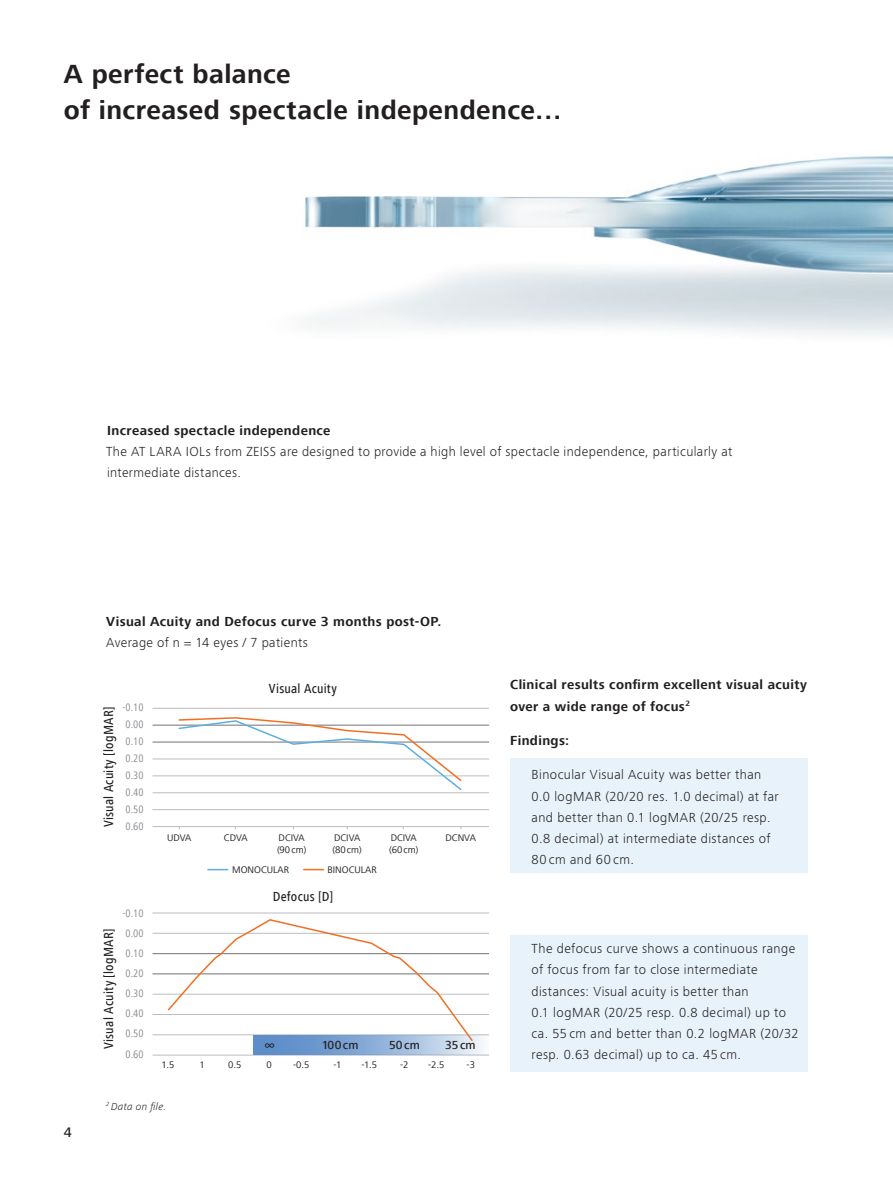
<style>
.page{position:relative;width:893px;height:1178px;background:#fff}
.page>*{position:absolute;margin:0;border:0;box-sizing:border-box;transform-origin:0 0}
.t1{font:700 27px/36px "ZEISS Frutiger Next W1 G";letter-spacing:.015em;color:#231f20}
.t2{font:500 14.25px "ZEISS Frutiger Next W1 G";color:#231f20}
.t3{font:300 13.5px/21.1px "ZEISS Frutiger Next W1 G";letter-spacing:.03em;color:#231f20}
.t4{font:700 13.5px/21.1px "ZEISS Frutiger Next W1 G";letter-spacing:.03em;color:#231f20}
.t5{font:500 condensed 13.5px "ZEISS Frutiger Next W1 G";letter-spacing:.02em;color:#231f20}
.t6{font:500 13.5px "ZEISS Frutiger Next W1 G";color:#231f20}
.t7{font:500 12px "ZEISS Frutiger Next W1 G";letter-spacing:.005em;color:#231f20}
.t8{font:condensed 11.1px/17px "ZEISS Frutiger Next W1 G";color:#86898f;text-align:justify}
.t9{font:italic 300 10.5px "ZEISS Frutiger Next W1 G";letter-spacing:.02em;color:#231f20}
.t10{font:9.75px/11.7px "ZEISS Frutiger Next W1 G";color:#231f20}
</style>
<div class="page">
<img style="left:305px;top:156px;width:588px;height:180px">
<div style="left:510px;top:935px;width:298px;height:136px;background:#e8f2fa"></div>
<div style="left:510px;top:758px;width:298px;height:115px;background:#e8f2fa"></div>
<hr style="left:153px;top:708px;width:336px;height:1px;background:#bcbdc0">
<hr style="left:153px;top:724px;width:336px;height:2px;background:#808285">
<hr style="left:153px;top:741px;width:336px;height:2px;background:#808285">
<hr style="left:153px;top:758px;width:336px;height:1px;background:#bcbdc0">
<hr style="left:153px;top:775px;width:336px;height:1px;background:#bcbdc0">
<hr style="left:153px;top:792px;width:336px;height:1px;background:#bcbdc0">
<hr style="left:153px;top:809px;width:336px;height:1px;background:#bcbdc0">
<hr style="left:153px;top:826px;width:336px;height:1px;background:#bcbdc0">
<hr style="left:153px;top:912px;width:336px;height:1px;background:#bcbdc0">
<hr style="left:153px;top:933px;width:336px;height:1px;background:#bcbdc0">
<hr style="left:153px;top:953px;width:336px;height:1px;background:#808285">
<hr style="left:153px;top:973px;width:336px;height:1px;background:#808285">
<hr style="left:153px;top:994px;width:336px;height:1px;background:#bcbdc0">
<hr style="left:153px;top:1014px;width:336px;height:1px;background:#bcbdc0">
<hr style="left:153px;top:1034px;width:336px;height:1px;background:#bcbdc0">
<hr style="left:153px;top:1055px;width:336px;height:1px;background:#bcbdc0">
<svg style="left:166px;top:919px;width:308px;height:117px"></svg>
<svg style="left:178px;top:717px;width:285px;height:73px"></svg>
<svg style="left:208px;top:869px;width:20px;height:1px"></svg>
<svg style="left:304px;top:869px;width:19px;height:1px"></svg>
<svg style="left:253px;top:1035px;width:236px;height:20px;background:#94b3da"></svg>
<h1 class="t1" style="left:64px;top:57px;width:499px">A perfect balance<br>of increased spectacle independence…</h1>
<p class="t4" style="left:107px;top:420px;width:225px">Increased spectacle independence</p>
<p class="t3" style="left:106px;top:440px;width:628px">The AT LARA IOLs from ZEISS are designed to provide a high level of spectacle independence, particularly at intermediate distances.</p>
<p class="t2" style="left:64px;top:1124px;width:10px">4</p>
<p class="t4" style="left:106px;top:611px;width:337px">Visual Acuity and Defocus curve 3 months post-OP.</p>
<p class="t3" style="left:106px;top:631px;width:203px">Average of n = 14 eyes / 7 patients</p>
<p class="t8" style="left:122px;top:699px;width:23px">-0.10<br>0.00<br>0.10<br>0.20<br>0.30<br>0.40<br>0.50<br>0.60</p>
<p class="t5" style="left:101px;top:827px;width:122px;rotate:-90deg">Visual Acuity [logMAR]</p>
<p class="t8" style="left:122px;top:903px;width:23px;line-height:20.1px">-0.10<br>0.00<br>0.10<br>0.20<br>0.30<br>0.40<br>0.50<br>0.60</p>
<p class="t5" style="left:101px;top:1049px;width:122px;rotate:-90deg">Visual Acuity [logMAR]</p>
<p class="t5" style="left:269px;top:681px;width:70px">Visual Acuity</p>
<p class="t10" style="left:167px;top:833px;width:26px">UDVA</p>
<p class="t10" style="left:224px;top:833px;width:25px">CDVA</p>
<p class="t10" style="left:277px;top:833px;width:31px">DCIVA (90cm)</p>
<p class="t10" style="left:332px;top:833px;width:31px">DCIVA (80cm)</p>
<p class="t10" style="left:389px;top:833px;width:31px">DCIVA (60cm)</p>
<p class="t10" style="left:446px;top:833px;width:32px">DCNVA</p>
<p class="t10" style="left:232px;top:864px;width:58px">MONOCULAR</p>
<p class="t10" style="left:327px;top:864px;width:51px">BINOCULAR</p>
<p class="t5" style="left:273px;top:889px;width:62px">Defocus [D]</p>
<p class="t6" style="left:264px;top:1036px;width:13px">∞</p>
<p class="t7" style="left:322px;top:1038px;width:38px">100cm</p>
<p class="t7" style="left:389px;top:1038px;width:32px">50cm</p>
<p class="t7" style="left:445px;top:1038px;width:32px">35cm</p>
<p class="t10" style="left:161px;top:1059px;width:15px">1.5</p>
<p class="t10" style="left:199px;top:1059px;width:7px">1</p>
<p class="t10" style="left:228px;top:1059px;width:15px">0.5</p>
<p class="t10" style="left:267px;top:1059px;width:7px">0</p>
<p class="t10" style="left:293px;top:1059px;width:18px">-0.5</p>
<p class="t10" style="left:333px;top:1059px;width:9px">-1</p>
<p class="t10" style="left:361px;top:1059px;width:17px">-1.5</p>
<p class="t10" style="left:400px;top:1059px;width:10px">-2</p>
<p class="t10" style="left:428px;top:1059px;width:18px">-2.5</p>
<p class="t10" style="left:467px;top:1059px;width:10px">-3</p>
<p class="t9" style="left:106px;top:1099px;width:62px"><sup>2</sup> Data on file.</p>
<p class="t4" style="left:510px;top:675px;width:298px">Clinical results confirm excellent visual acuity over a wide range of focus<sup>2</sup></p>
<p class="t4" style="left:510px;top:730px;width:60px">Findings:</p>
<p class="t3" style="left:531px;top:763px;width:249px">Binocular Visual Acuity was better than 0.0 logMAR (20/20 res. 1.0 decimal) at far and better than 0.1 logMAR (20/25 resp.<br>0.8 decimal) at intermediate distances of 80 cm and 60 cm.</p>
<p class="t3" style="left:531px;top:937px;width:269px">The defocus curve shows a continuous range of focus from far to close intermediate distances: Visual acuity is better than<br>0.1 logMAR (20/25 resp. 0.8 decimal) up to ca. 55 cm and better than 0.2 logMAR (20/32 resp. 0.63 decimal) up to ca. 45 cm.</p>
</div>
